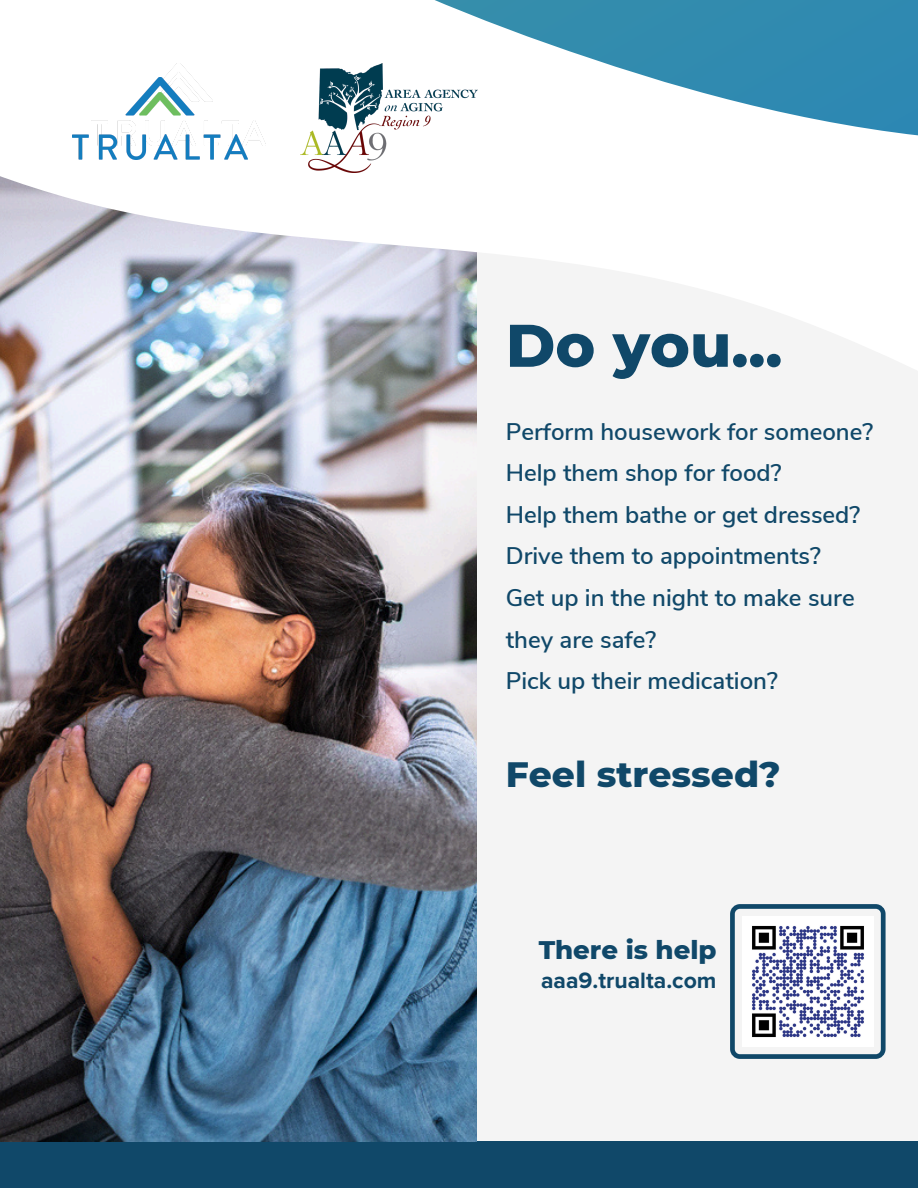
<style>
.page{position:relative;width:918px;height:1188px;background:#f4f4f4}
.page>*{position:absolute;margin:0;border:0;box-sizing:border-box;transform-origin:0 0}
.t1{font:800 60px "Montserrat";color:#104869}
.t2{font:800 36px "Montserrat";color:#104869}
.t3{font:800 25.95px "Montserrat";color:#104869}
.t4{font:600 24px/41.7px "Nunito Sans";color:#104869}
.t5{font:700 22.95px "Proxima Nova";color:#104869}
</style>
<div class="page">
<div style="left:0;top:1142px;width:918px;height:46px;background:#104869"></div>
<svg style="left:730px;top:904px;width:156px;height:155px"></svg>
<img style="left:0;top:443px;width:477px;height:699px">
<svg style="left:0;top:142px;width:918px;height:301px"></svg>
<div style="left:0;top:0;width:155px;height:142px;background:#fff"></div>
<svg style="left:155px;top:0;width:763px;height:162px;fill:#fff"></svg>
<div style="left:92px;top:63px;width:173px;height:82px;background:#fff"></div>
<img style="left:301px;top:63px;width:176px;height:109px">
<img style="left:73px;top:77px;width:174px;height:82px">
<img style="left:743px;top:916px;width:130px;height:131px">
<h1 class="t1" style="left:506px;top:309px;width:278px">Do you...</h1>
<p class="t4" style="left:506px;top:411px;width:369px">Perform housework for someone?<br>Help them shop for food?<br>Help them bathe or get dressed?<br>Drive them to appointments?<br>Get up in the night to make sure they are safe?<br>Pick up their medication?</p>
<h3 class="t2" style="left:506px;top:752px;width:276px">Feel stressed?</h3>
<p class="t3" style="left:539px;top:934px;width:179px">There is help</p>
<h2 class="t5" style="left:541px;top:970px;width:177px">aaa9.trualta.com</h2>
</div>
